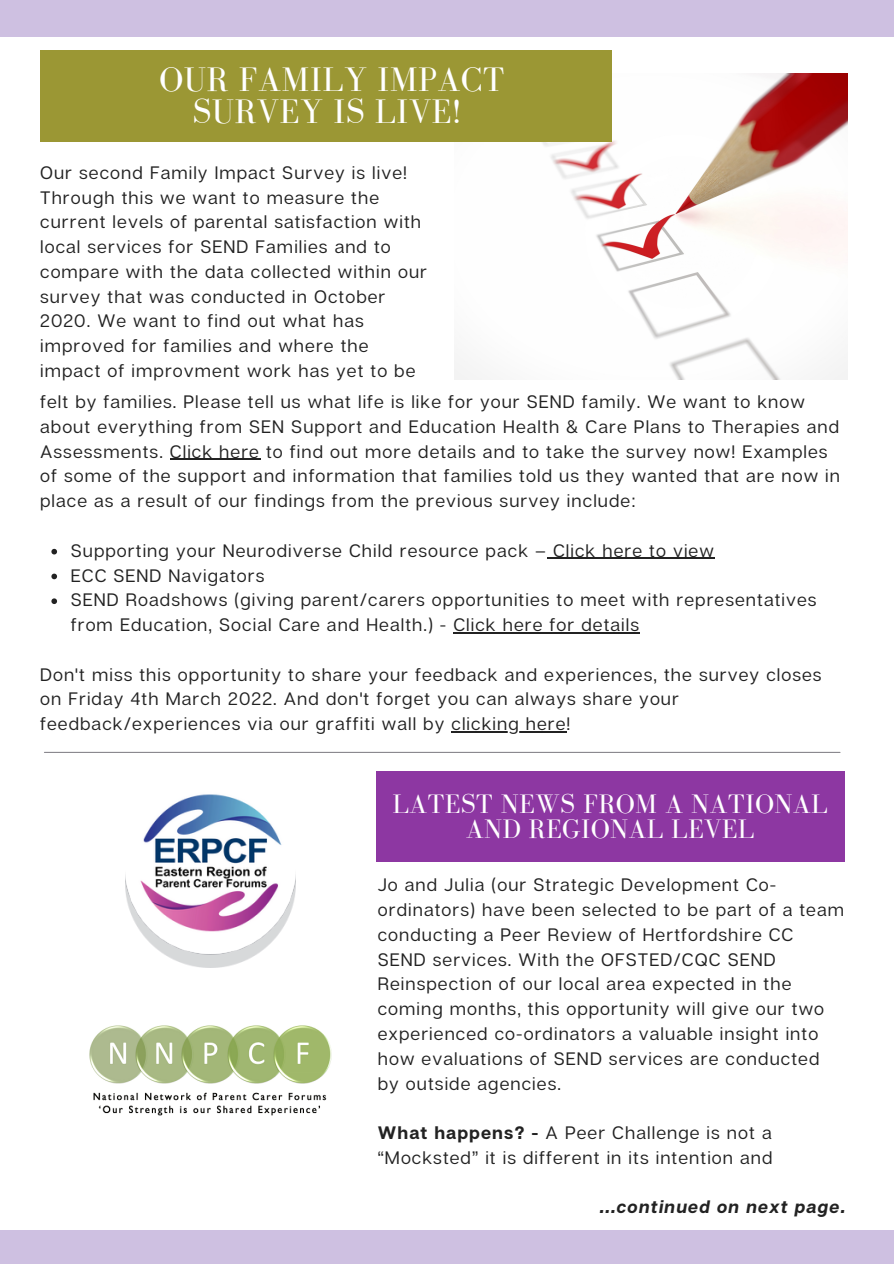
<style>
.page{position:relative;width:894px;height:1264px;background:#fff}
.page>*{position:absolute;margin:0;border:0;box-sizing:border-box;transform-origin:0 0}
.t1{font:34.95px/31.5px "Bodoni FLF";letter-spacing:.01em;color:#fff;text-align:center}
.t2{font:27.45px/24.8px "Bodoni FLF";letter-spacing:.01em;color:#fff;text-align:center}
.t3{font:18px/24.8px "Articulat CF";letter-spacing:.06em;color:#222}
.t4{font:italic 700 18px "Articulat CF";letter-spacing:.06em;color:#222}
.s1{font-weight:700}
</style>
<div class="page">
<div style="left:0;top:1230px;width:893px;height:33px;background:#cec0e1"></div>
<div style="left:0;top:0;width:893px;height:37px;background:#cec0e1"></div>
<img style="left:455px;top:73px;width:391px;height:307px">
<svg style="left:51px;top:549px;width:6px;height:5px"></svg>
<hr style="left:547px;top:558px;width:167px;height:1px;background:#222">
<svg style="left:51px;top:573px;width:6px;height:6px"></svg>
<svg style="left:51px;top:598px;width:6px;height:6px"></svg>
<hr style="left:453px;top:632px;width:187px;height:1px;background:#222">
<hr style="left:170px;top:459px;width:90px;height:1px;background:#222">
<hr style="left:451px;top:731px;width:115px;height:1px;background:#222">
<img style="left:90px;top:1025px;width:242px;height:91px">
<img style="left:125px;top:794px;width:170px;height:173px">
<div style="left:375px;top:771px;width:469px;height:90px;background:#8d37a2"></div>
<hr style="left:44px;top:751px;width:795px;height:2px;background:#89878d">
<div style="left:40px;top:50px;width:571px;height:91px;background:#9b9734"></div>
<p class="t1" style="left:159px;top:64px;width:346px">OUR FAMILY IMPACT<br>SURVEY IS LIVE!</p>
<p class="t3" style="left:40px;top:159px;width:388px">Our second Family Impact Survey is live!<br>Through this we want to measure the current levels of parental satisfaction with local services for SEND Families and to compare with the data collected within our survey that was conducted in October 2020. We want to find out what has improved for families and where the impact of improvment work has yet to be</p>
<p class="t3" style="left:40px;top:389px;width:801px">felt by families. Please tell us what life is like for your SEND family. We want to know about everything from SEN Support and Education Health &amp; Care Plans to Therapies and Assessments. Click here to find out more details and to take the survey now! Examples of some of the support and information that families told us they wanted that are now in place as a result of our findings from the previous survey include:</p>
<p class="t3" style="left:71px;top:537px;width:644px">Supporting your Neurodiverse Child resource pack – Click here to view</p>
<p class="t3" style="left:71px;top:562px;width:195px">ECC SEND Navigators</p>
<p class="t3" style="left:71px;top:587px;width:747px">SEND Roadshows (giving parent/carers opportunities to meet with representatives from Education, Social Care and Health.) - Click here for details</p>
<p class="t3" style="left:40px;top:661px;width:782px">Don't miss this opportunity to share your feedback and experiences, the survey closes on Friday 4th March 2022. And don't forget you can always share your feedback/experiences via our graffiti wall by clicking here!</p>
<p class="t2" style="left:392px;top:791px;width:436px">LATEST NEWS FROM A NATIONAL<br>AND REGIONAL LEVEL</p>
<p class="t3" style="left:377px;top:872px;width:467px">Jo and Julia (our Strategic Development Co&shy;ordinators) have been selected to be part of a team conducting a Peer Review of Hertfordshire CC SEND services. With the OFSTED/CQC SEND Reinspection of our local area expected in the coming months, this opportunity will give our two experienced co-ordinators a valuable insight into how evaluations of SEND services are conducted by outside agencies.</p>
<p class="t3" style="left:377px;top:1119px;width:396px"><span class="s1">What happens? -</span> A Peer Challenge is not a “Mocksted” it is different in its intention and</p>
<p class="t4" style="left:599px;top:1195px;width:247px">...continued on next page.</p>
</div>
